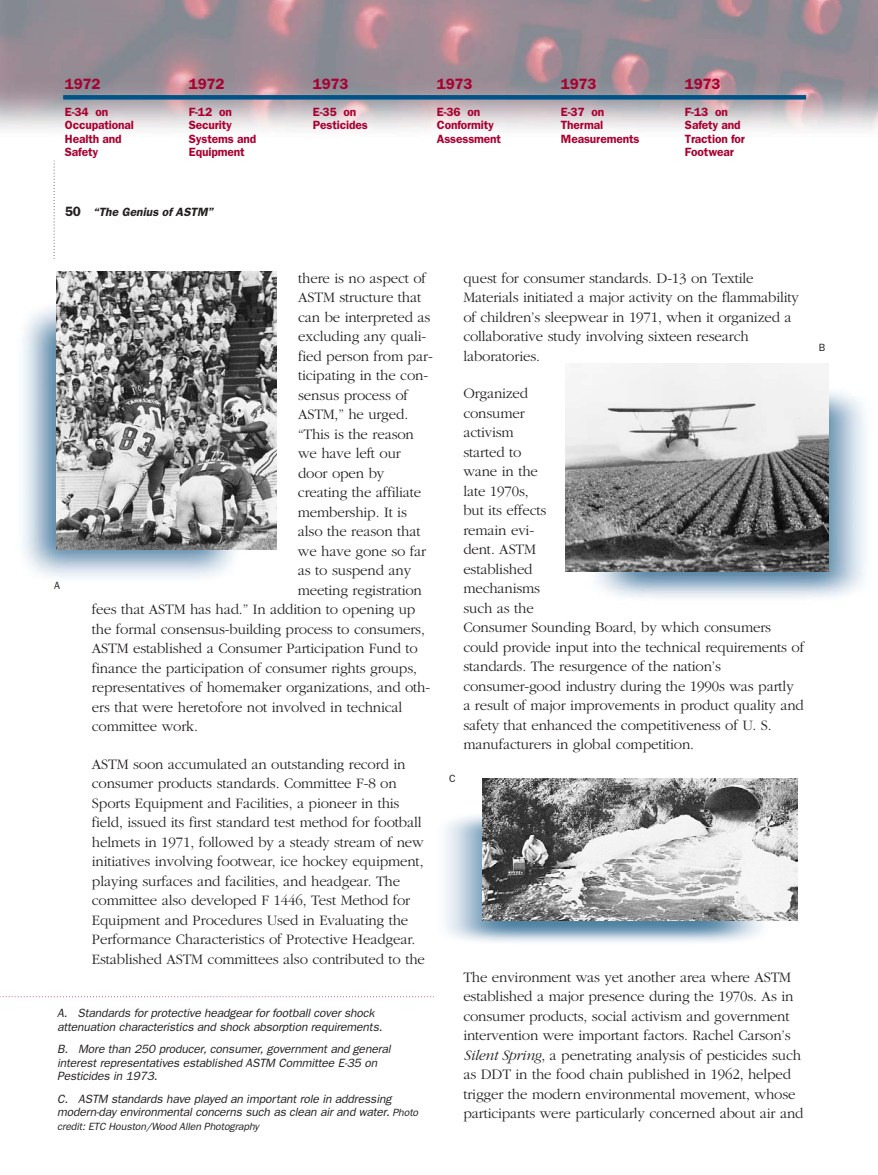
<style>
.page{position:relative;width:878px;height:1175px;background:#fff}
.page>*{position:absolute;margin:0;border:0;box-sizing:border-box;transform-origin:0 0}
.t1{font:300 15px/19.5px "Garamond";letter-spacing:-.01em;color:#231f1f}
.t2{font:600 15px "Franklin Gothic";letter-spacing:-.01em;color:#a90031}
.t3{font:italic 12px/13.5px "Franklin Gothic";letter-spacing:-.01em;color:#231f1f}
.t4{font:600 12px/13.5px "Franklin Gothic";letter-spacing:-.01em;color:#a90031}
.t5{font:italic 600 12px "Franklin Gothic";color:#231f1f}
.t6{font:italic 10.5px "Franklin Gothic";letter-spacing:-.01em;color:#231f1f}
.t7{font:10.5px "Franklin Gothic";color:#231f1f}
.s1{font-style:normal;font-size:13.5px}
.s2{font-size:10.5px}
.s3{font-style:italic}
</style>
<div class="page">
<svg style="left:54px;top:161px;width:1px;height:98px"></svg>
<svg style="left:0;top:996px;width:434px;height:1px"></svg>
<div style="left:63px;top:95px;width:743px;height:5px;background:#005387"></div>
<img style="left:23px;top:288px;width:233px;height:291px">
<img style="left:57px;top:272px;width:219px;height:277px">
<img style="left:570px;top:379px;width:296px;height:219px">
<img style="left:565px;top:363px;width:263px;height:208px">
<img style="left:445px;top:815px;width:322px;height:128px">
<img style="left:482px;top:778px;width:315px;height:142px">
<p class="t2" style="left:65px;top:78px;width:37px">1972</p>
<p class="t4" style="left:65px;top:106px;width:70px">E-34 on<br>Occupational<br>Health and<br>Safety</p>
<p class="t2" style="left:189px;top:78px;width:37px">1972</p>
<p class="t4" style="left:189px;top:106px;width:69px">F-12 on<br>Security<br>Systems and<br>Equipment</p>
<p class="t5" style="left:65px;top:207px;width:150px"><span class="s1">50</span> “The Genius of ASTM”</p>
<p class="t2" style="left:313px;top:78px;width:37px">1973</p>
<p class="t4" style="left:313px;top:106px;width:56px">E-35 on<br>Pesticides</p>
<p class="t2" style="left:437px;top:78px;width:37px">1973</p>
<p class="t4" style="left:437px;top:106px;width:66px">E-36 on<br>Conformity<br>Assessment</p>
<p class="t2" style="left:561px;top:78px;width:37px">1973</p>
<p class="t4" style="left:561px;top:106px;width:80px">E-37 on<br>Thermal<br>Measurements</p>
<p class="t2" style="left:685px;top:78px;width:37px">1973</p>
<p class="t4" style="left:685px;top:106px;width:62px">F-13 on<br>Safety and<br>Traction for<br>Footwear</p>
<p class="t7" style="left:54px;top:582px;width:7px">A</p>
<p class="t1" style="left:298px;top:269px;width:129px">there is no aspect of</p>
<p class="t1" style="left:298px;top:289px;width:124px">ASTM structure that</p>
<p class="t1" style="left:298px;top:308px;width:134px">can be interpreted as</p>
<p class="t1" style="left:298px;top:328px;width:130px">excluding any quali-</p>
<p class="t1" style="left:298px;top:347px;width:136px">fied person from par-</p>
<p class="t1" style="left:298px;top:367px;width:131px">ticipating in the con-</p>
<p class="t1" style="left:298px;top:386px;width:111px">sensus process of</p>
<p class="t1" style="left:298px;top:406px;width:112px">ASTM,” he urged.</p>
<p class="t1" style="left:298px;top:425px;width:117px">“This is the reason</p>
<p class="t1" style="left:298px;top:445px;width:104px">we have left our</p>
<p class="t1" style="left:298px;top:464px;width:88px">door open by</p>
<p class="t1" style="left:298px;top:484px;width:125px">creating the affiliate</p>
<p class="t1" style="left:298px;top:503px;width:110px">membership. It is</p>
<p class="t1" style="left:298px;top:523px;width:124px">also the reason that</p>
<p class="t1" style="left:298px;top:542px;width:130px">we have gone so far</p>
<p class="t1" style="left:298px;top:562px;width:115px">as to suspend any</p>
<p class="t1" style="left:298px;top:581px;width:125px">meeting registration</p>
<p class="t1" style="left:92px;top:601px;width:325px">fees that ASTM has had.” In addition to opening up</p>
<p class="t1" style="left:92px;top:620px;width:334px">the formal consensus-building process to consumers,</p>
<p class="t1" style="left:92px;top:640px;width:327px">ASTM established a Consumer Participation Fund to</p>
<p class="t1" style="left:92px;top:659px;width:326px">finance the participation of consumer rights groups,</p>
<p class="t1" style="left:92px;top:679px;width:340px">representatives of homemaker organizations, and oth-</p>
<p class="t1" style="left:92px;top:698px;width:312px">ers that were heretofore not involved in technical</p>
<p class="t1" style="left:92px;top:718px;width:107px">committee work.</p>
<p class="t1" style="left:92px;top:755px;width:334px">ASTM soon accumulated an outstanding record in consumer products standards. Committee F-8 on Sports Equipment and Facilities, a pioneer in this field, issued its first standard test method for football helmets in 1971, followed by a steady stream of new initiatives involving footwear, ice hockey equipment, playing surfaces and facilities, and headgear. The committee also developed F 1446, Test Method for Equipment and Procedures Used in Evaluating the Performance Characteristics of Protective Headgear.<br>Established ASTM committees also contributed to the</p>
<p class="t3" style="left:57px;top:1007px;width:327px">A. Standards for protective headgear for football cover shock attenuation characteristics and shock absorption requirements.</p>
<p class="t3" style="left:57px;top:1043px;width:335px">B. More than 250 producer, consumer, government and general interest representatives established ASTM Committee E-35 on<br>Pesticides in 1973.</p>
<p class="t3" style="left:57px;top:1092px;width:362px">C. ASTM standards have played an important role in addressing modern-day environmental concerns such as clean air and water. <span class="s2">Photo</span></p>
<p class="t6" style="left:57px;top:1122px;width:203px">credit: ETC Houston/Wood Allen Photography</p>
<p class="t1" style="left:463px;top:269px;width:337px">quest for consumer standards. D-13 on Textile Materials initiated a major activity on the flammability of children’s sleepwear in 1971, when it organized a collaborative study involving sixteen research laboratories.</p>
<p class="t1" style="left:463px;top:385px;width:342px">Organized<br>consumer<br>activism<br>started to<br>wane in the<br>late 1970s,<br>but its effects<br>remain evi-<br>dent. ASTM<br>established<br>mechanisms<br>such as the<br>Consumer Sounding Board, by which consumers could provide input into the technical requirements of standards. The resurgence of the nation’s consumer-good industry during the 1990s was partly a result of major improvements in product quality and safety that enhanced the competitiveness of U. S. manufacturers in global competition.</p>
<p class="t7" style="left:449px;top:774px;width:8px">C</p>
<p class="t7" style="left:818px;top:344px;width:8px">B</p>
<p class="t1" style="left:463px;top:968px;width:342px">The environment was yet another area where ASTM established a major presence during the 1970s. As in consumer products, social activism and government intervention were important factors. Rachel Carson’s <span class="s3">Silent Spring</span>, a penetrating analysis of pesticides such as DDT in the food chain published in 1962, helped trigger the modern environmental movement, whose participants were particularly concerned about air and</p>
</div>
